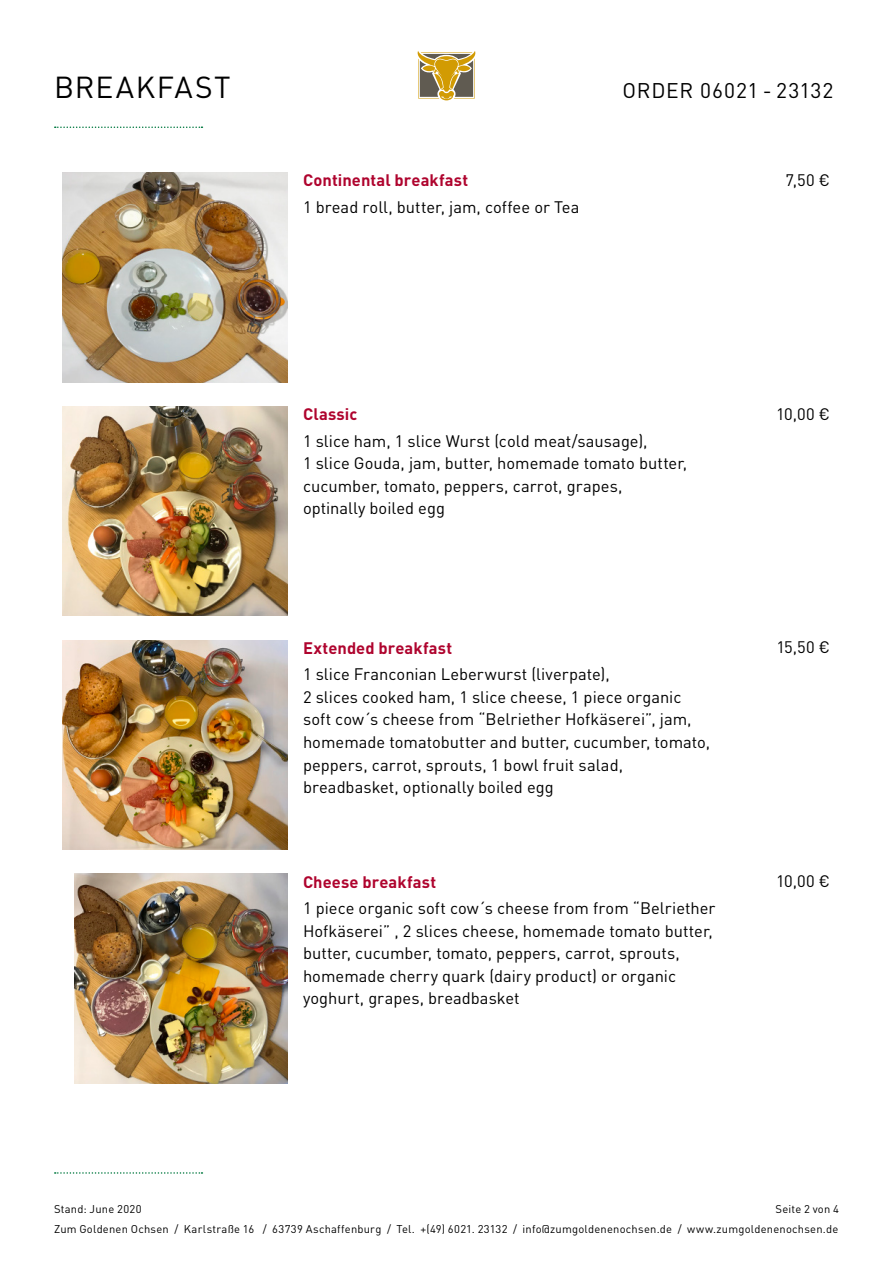
<style>
.page{position:relative;width:893px;height:1263px;background:#fff}
.page>*{position:absolute;margin:0;border:0;box-sizing:border-box;transform-origin:0 0}
.t1{font:30px "DIN";letter-spacing:.055em;color:#000}
.t2{font:21px "DIN";letter-spacing:.035em;color:#000}
.t3{font:16.5px/22.5px "DIN";color:#000}
.t4{font:700 16.5px "DIN";letter-spacing:.005em;color:#af042e}
.t5{font:11.25px/20.2px "DINOT";letter-spacing:.02em;color:#000;text-align:right}
</style>
<div class="page">
<svg style="left:418px;top:51px;width:57px;height:49px;background:#b49d60"></svg>
<svg style="left:55px;top:126px;width:147px;height:2px"></svg>
<svg style="left:55px;top:1172px;width:147px;height:2px"></svg>
<img style="left:62px;top:172px;width:225px;height:210px">
<img style="left:62px;top:406px;width:225px;height:210px">
<img style="left:62px;top:640px;width:225px;height:210px">
<img style="left:74px;top:874px;width:213px;height:210px">
<h1 class="t1" style="left:54px;top:68px;width:178px">BREAKFAST</h1>
<p class="t2" style="left:623px;top:77px;width:212px">ORDER 06021 - 23132</p>
<p class="t4" style="left:303px;top:169px;width:167px">Continental breakfast</p>
<p class="t3" style="left:303px;top:195px;width:278px">1 bread roll, butter, jam, coffee or Tea</p>
<p class="t3" style="left:785px;top:168px;width:46px">7,50 €</p>
<p class="t4" style="left:303px;top:403px;width:56px">Classic</p>
<p class="t3" style="left:303px;top:429px;width:386px">1 slice ham, 1 slice Wurst (cold meat/sausage),<br>1 slice Gouda, jam, butter, homemade tomato butter, cucumber, tomato, peppers, carrot, grapes, optinally boiled egg</p>
<p class="t4" style="left:303px;top:637px;width:151px">Extended breakfast</p>
<p class="t3" style="left:303px;top:663px;width:409px">1 slice Franconian Leberwurst (liverpate),<br>2 slices cooked ham, 1 slice cheese, 1 piece organic soft cow´s cheese from “Belriether Hofkäserei”, jam, homemade tomatobutter and butter, cucumber, tomato, peppers, carrot, sprouts, 1 bowl fruit salad, breadbasket, optionally boiled egg</p>
<p class="t4" style="left:303px;top:871px;width:135px">Cheese breakfast</p>
<p class="t3" style="left:303px;top:897px;width:414px">1 piece organic soft cow´s cheese from from “Belriether Hofkäserei” , 2 slices cheese, homemade tomato butter, butter, cucumber, tomato, peppers, carrot, sprouts, homemade cherry quark (dairy product) or organic yoghurt, grapes, breadbasket</p>
<p class="t3" style="left:776px;top:402px;width:55px">10,00 €</p>
<p class="t3" style="left:776px;top:636px;width:55px">15,50 €</p>
<p class="t3" style="left:776px;top:870px;width:55px">10,00 €</p>
<p class="t5" style="left:54px;top:1198px;width:89px">Stand: June 2020</p>
<p class="t5" style="left:54px;top:1198px;width:786px">Seite 2 von 4<br>Zum Goldenen Ochsen / Karlstraße 16 / 63739 Aschaffenburg / Tel. +(49) 6021. 23132 / info@zumgoldenenochsen.de / www.zumgoldenenochsen.de</p>
</div>
